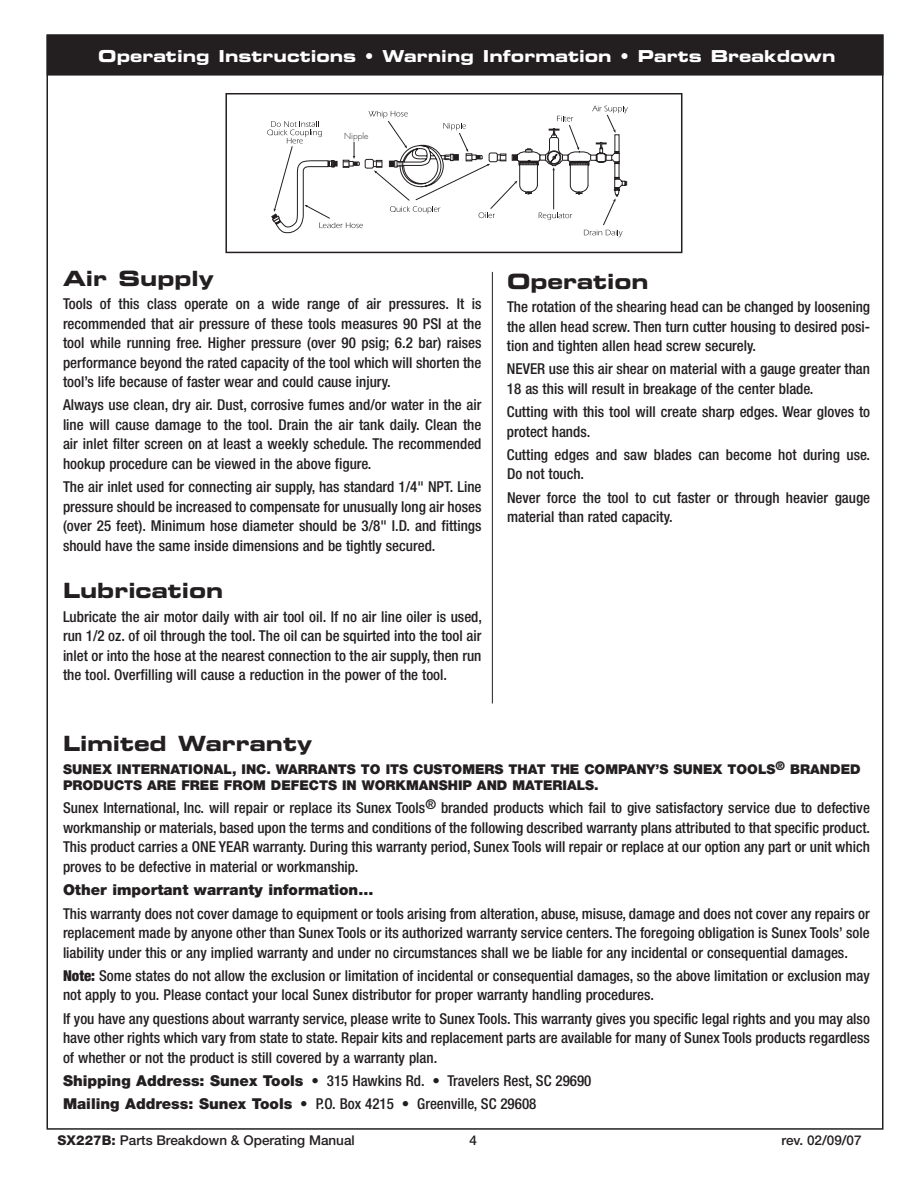
<style>
.page{position:relative;width:918px;height:1188px;background:#fff}
.page>*{position:absolute;margin:0;border:0;box-sizing:border-box;transform-origin:0 0}
.t1{font:21px "Eurostile LT Std Bold Ex 2";color:#231f20}
.t2{font:16.5px "Eurostile LT Std Bold Ex 2";color:#fff}
.t3{font:500 condensed 15px/19.5px "Helvetica Neue LT Std";color:#231f20;text-align:justify}
.t4{font:900 15px "Helvetica Neue LT Std";color:#231f20}
.t5{font:900 13.5px/16.2px "Helvetica Neue LT Std";color:#231f20}
.t6{font:500 13.5px "Helvetica Neue LT Std";color:#231f20}
.t7{font:300 8.25px "Futura Std";color:#231f20}
.s1{font-weight:900}
.s2{font-weight:900;font-stretch:normal}
.s3{font-weight:800}
</style>
<div class="page">
<div style="left:47px;top:35px;width:836px;height:40px;background:#231f20"></div>
<div style="left:47px;top:34px;width:836px;height:42px;border:2px solid #231f20"></div>
<div style="left:365px;top:159px;width:9px;height:9px;border:1px solid #231f20;border-radius:2px"></div>
<svg style="left:267px;top:121px;width:96px;height:113px"></svg>
<svg style="left:369px;top:106px;width:259px;height:131px"></svg>
<div style="left:225px;top:93px;width:457px;height:160px;border:2px solid #231f20"></div>
<hr style="left:492px;top:272px;width:1px;height:432px;background:#231f20">
<p class="t2" style="left:98px;top:44px;width:739px">Operating Instructions • Warning Information • Parts Breakdown</p>
<p class="t7" style="left:344px;top:131px;width:26px">Nipple</p>
<h1 class="t1" style="left:63px;top:263px;width:152px">Air Supply</h1>
<p class="t3" style="left:63px;top:294px;width:420px">Tools of this class operate on a wide range of air pressures. It is recommended that air pressure of these tools measures 90 PSI at the tool while running free. Higher pressure (over 90 psig; 6.2 bar) raises performance beyond the rated capacity of the tool which will shorten the tool’s life because of faster wear and could cause injury.</p>
<p class="t3" style="left:63px;top:395px;width:420px">Always use clean, dry air. Dust, corrosive fumes and/or water in the air line will cause damage to the tool. Drain the air tank daily. Clean the air inlet filter screen on at least a weekly schedule. The recommended hookup procedure can be viewed in the above figure.</p>
<p class="t3" style="left:63px;top:477px;width:420px">The air inlet used for connecting air supply, has standard 1/4" NPT. Line pressure should be increased to compensate for unusually long air hoses (over 25 feet). Minimum hose diameter should be 3/8" I.D. and fittings should have the same inside dimensions and be tightly secured.</p>
<h1 class="t1" style="left:63px;top:576px;width:162px">Lubrication</h1>
<p class="t3" style="left:63px;top:606px;width:421px">Lubricate the air motor daily with air tool oil. If no air line oiler is used, run 1/2 oz. of oil through the tool. The oil can be squirted into the tool air inlet or into the hose at the nearest connection to the air supply, then run the tool. Overfilling will cause a reduction in the power of the tool.</p>
<h1 class="t1" style="left:507px;top:266px;width:143px">Operation</h1>
<p class="t3" style="left:507px;top:297px;width:365px">The rotation of the shearing head can be changed by loosening the allen head screw. Then turn cutter housing to desired posi&shy;tion and tighten allen head screw securely.</p>
<p class="t3" style="left:507px;top:359px;width:365px">NEVER use this air shear on material with a gauge greater than<br>18 as this will result in breakage of the center blade.</p>
<p class="t3" style="left:507px;top:402px;width:365px">Cutting with this tool will create sharp edges. Wear gloves to protect hands.</p>
<p class="t3" style="left:507px;top:445px;width:365px">Cutting edges and saw blades can become hot during use.<br>Do not touch.</p>
<p class="t3" style="left:507px;top:487px;width:365px">Never force the tool to cut faster or through heavier gauge material than rated capacity.</p>
<h1 class="t1" style="left:63px;top:728px;width:251px">Limited Warranty</h1>
<p class="t5" style="left:63px;top:761px;width:799px">SUNEX INTERNATIONAL, INC. WARRANTS TO ITS CUSTOMERS THAT THE COMPANY’S SUNEX TOOLS<sup>®</sup> BRANDED<br>PRODUCTS ARE FREE FROM DEFECTS IN WORKMANSHIP AND MATERIALS.</p>
<p class="t3" style="left:63px;top:798px;width:809px">Sunex International, Inc. will repair or replace its Sunex Tools<sup>®</sup> branded products which fail to give satisfactory service due to defective workmanship or materials, based upon the terms and conditions of the following described warranty plans attributed to that specific product.<br>This product carries a ONE YEAR warranty. During this warranty period, Sunex Tools will repair or replace at our option any part or unit which proves to be defective in material or workmanship.</p>
<p class="t4" style="left:63px;top:881px;width:312px">Other important warranty information...</p>
<p class="t3" style="left:63px;top:903px;width:808px">This warranty does not cover damage to equipment or tools arising from alteration, abuse, misuse, damage and does not cover any repairs or replacement made by anyone other than Sunex Tools or its authorized warranty service centers. The foregoing obligation is Sunex Tools’ sole liability under this or any implied warranty and under no circumstances shall we be liable for any incidental or consequential damages.</p>
<p class="t3" style="left:63px;top:966px;width:808px"><span class="s1">Note:</span> Some states do not allow the exclusion or limitation of incidental or consequential damages, so the above limitation or exclusion may not apply to you. Please contact your local Sunex distributor for proper warranty handling procedures.</p>
<p class="t3" style="left:63px;top:1008px;width:808px">If you have any questions about warranty service, please write to Sunex Tools. This warranty gives you specific legal rights and you may also have other rights which vary from state to state. Repair kits and replacement parts are available for many of Sunex Tools products regardless of whether or not the product is still covered by a warranty plan.</p>
<p class="t3" style="left:63px;top:1069px;width:530px;line-height:23.2px"><span class="s2">Shipping Address: Sunex Tools</span> • 315 Hawkins Rd. • Travelers Rest, SC 29690<br><span class="s2">Mailing Address: Sunex Tools</span> • P.O. Box 4215 • Greenville, SC 29608</p>
<p class="t6" style="left:58px;top:1132px;width:299px"><span class="s3">SX227B:</span> Parts Breakdown &amp; Operating Manual</p>
<p class="t6" style="left:469px;top:1132px;width:9px">4</p>
<p class="t6" style="left:782px;top:1132px;width:82px">rev. 02/09/07</p>
</div>
